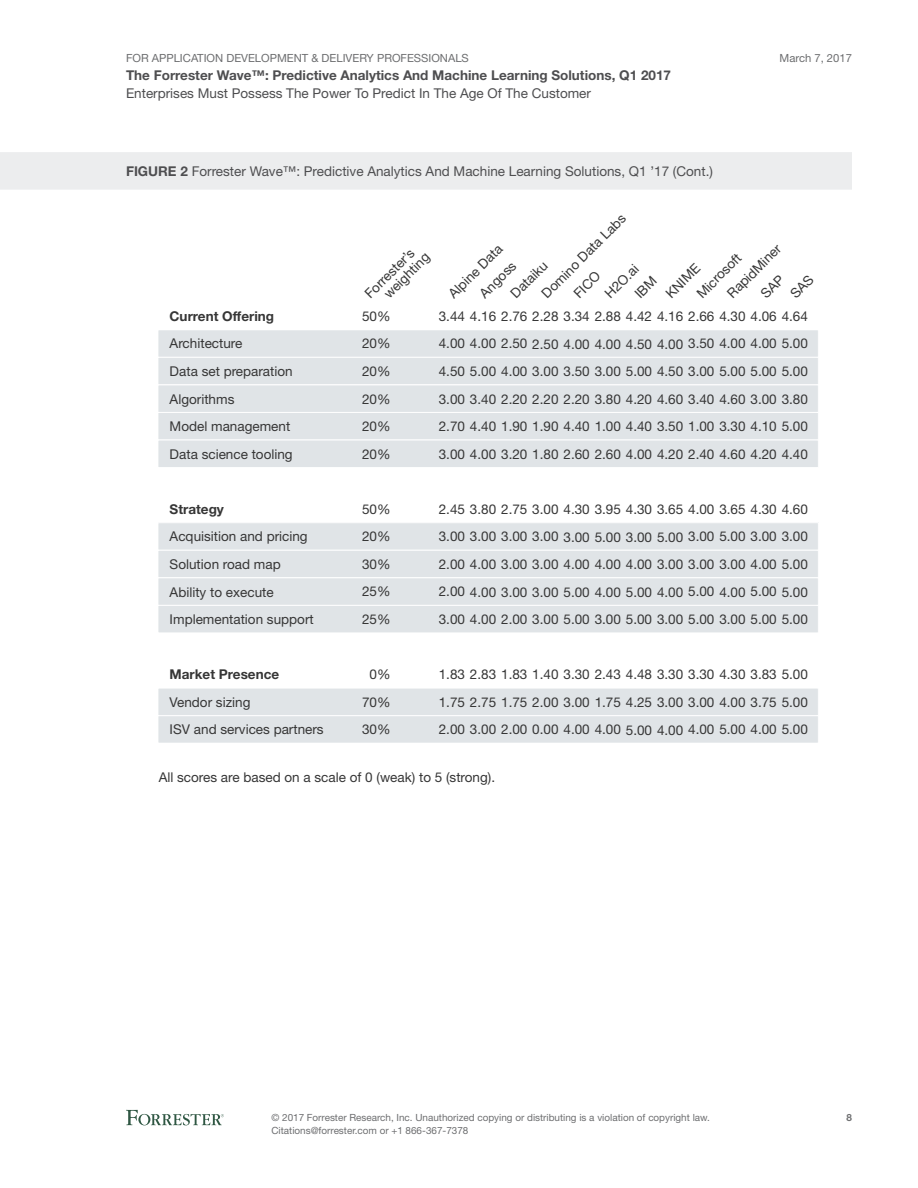
<style>
.page{position:relative;width:918px;height:1188px;background:#fff}
.page>*{position:absolute;margin:0;border:0;box-sizing:border-box;transform-origin:0 0}
.t1{font:13.5px/27.6px "Helvetica Neue LT Std";color:#363636}
.t2{font:13.5px "Helvetica Neue LT Std";color:#4e4e50}
.t3{font:700 13.5px "Helvetica Neue LT Std";color:#4e4e50}
.t4{font:700 13.5px "Helvetica Neue LT Std";color:#363636}
.t5{font:11.25px "Helvetica Neue LT Std";color:#6d6e70}
.t6{font:9.9px/12.8px "Helvetica Neue LT Std";color:#6d6e70}
.t7{font:700 9.9px "Helvetica Neue LT Std";color:#6d6e70}
.s1{font-weight:700}
</style>
<div class="page">
<svg style="left:126px;top:1110px;width:98px;height:15px"></svg>
<div style="left:0;top:152px;width:852px;height:38px;background:#ecedee"></div>
<div style="left:158px;top:330px;width:660px;height:27px;background:#e0e4e7"></div>
<div style="left:158px;top:357px;width:660px;height:28px;background:#e0e4e7"></div>
<div style="left:158px;top:357px;width:661px;height:28px;border:1px solid #fff"></div>
<div style="left:158px;top:385px;width:660px;height:27px;background:#e0e4e7"></div>
<div style="left:158px;top:384px;width:661px;height:29px;border:1px solid #fff"></div>
<div style="left:158px;top:412px;width:660px;height:28px;background:#e0e4e7"></div>
<div style="left:158px;top:412px;width:661px;height:28px;border:1px solid #fff"></div>
<div style="left:158px;top:440px;width:660px;height:28px;background:#e0e4e7"></div>
<div style="left:158px;top:440px;width:661px;height:28px;border:1px solid #fff"></div>
<div style="left:158px;top:523px;width:660px;height:27px;background:#e0e4e7"></div>
<div style="left:158px;top:522px;width:661px;height:29px;border:1px solid #fff"></div>
<div style="left:158px;top:550px;width:660px;height:28px;background:#e0e4e7"></div>
<div style="left:158px;top:550px;width:661px;height:28px;border:1px solid #fff"></div>
<div style="left:158px;top:578px;width:660px;height:27px;background:#e0e4e7"></div>
<div style="left:158px;top:577px;width:661px;height:29px;border:1px solid #fff"></div>
<div style="left:158px;top:605px;width:660px;height:28px;background:#e0e4e7"></div>
<div style="left:158px;top:605px;width:661px;height:28px;border:1px solid #fff"></div>
<div style="left:158px;top:716px;width:660px;height:27px;background:#e0e4e7"></div>
<div style="left:158px;top:688px;width:660px;height:28px;background:#e0e4e7"></div>
<div style="left:158px;top:688px;width:661px;height:28px;border:1px solid #fff"></div>
<p class="t5" style="left:126px;top:51px;width:344px">For Application Development &amp; Delivery Professionals</p>
<p class="t3" style="left:126px;top:67px;width:547px">The Forrester Wave™: Predictive Analytics And Machine Learning Solutions, Q1 2017</p>
<p class="t2" style="left:126px;top:85px;width:467px">Enterprises Must Possess The Power To Predict In The Age Of The Customer</p>
<p class="t2" style="left:126px;top:163px;width:588px"><span class="s1">FIGURE 2</span> Forrester Wave™: Predictive Analytics And Machine Learning Solutions, Q1 ’17 (Cont.)</p>
<p class="t5" style="left:780px;top:51px;width:74px">March 7, 2017</p>
<p class="t4" style="left:170px;top:308px;width:106px">Current Offering</p>
<p class="t1" style="left:170px;top:330px;width:125px">Architecture<br>Data set preparation<br>Algorithms<br>Model management<br>Data science tooling</p>
<p class="t4" style="left:170px;top:501px;width:56px">Strategy</p>
<p class="t1" style="left:170px;top:523px;width:146px">Acquisition and pricing<br>Solution road map<br>Ability to execute<br>Implementation support</p>
<p class="t4" style="left:170px;top:666px;width:111px">Market Presence</p>
<p class="t1" style="left:170px;top:688px;width:156px">Vendor sizing<br>ISV and services partners</p>
<p class="t1" style="left:534px;top:286px;width:114px;rotate:-45deg">Domino Data Labs</p>
<p class="t1" style="left:706px;top:273px;width:71px;line-height:21.6px;text-indent:-22px;rotate:-45deg">Microsoft<br>RapidMiner</p>
<p class="t1" style="left:441px;top:286px;width:71px;rotate:-45deg">Alpine Data</p>
<p class="t1" style="left:372px;top:281px;width:60px;line-height:13.5px;text-indent:-14px;rotate:-45deg">Forrester’s weighting</p>
<p class="t1" style="left:362px;top:302px;width:30px;text-align:justify">50% 20% 20% 20% 20% 20%</p>
<p class="t1" style="left:472px;top:286px;width:47px;rotate:-45deg">Angoss</p>
<p class="t1" style="left:503px;top:286px;width:47px;rotate:-45deg">Dataiku</p>
<p class="t1" style="left:566px;top:286px;width:33px;rotate:-45deg">FICO</p>
<p class="t1" style="left:597px;top:286px;width:43px;rotate:-45deg">H2O.ai</p>
<p class="t1" style="left:658px;top:286px;width:44px;rotate:-45deg">KNIME</p>
<p class="t1" style="left:439px;top:302px;width:371px;text-align:justify">3.44 4.16 2.76 2.28 3.34 2.88 4.42 4.16 2.66 4.30 4.06 4.64<br>4.00 4.00 2.50 2.50 4.00 4.00 4.50 4.00 3.50 4.00 4.00 5.00<br>4.50 5.00 4.00 3.00 3.50 3.00 5.00 4.50 3.00 5.00 5.00 5.00<br>3.00 3.40 2.20 2.20 2.20 3.80 4.20 4.60 3.40 4.60 3.00 3.80<br>2.70 4.40 1.90 1.90 4.40 1.00 4.40 3.50 1.00 3.30 4.10 5.00<br>3.00 4.00 3.20 1.80 2.60 2.60 4.00 4.20 2.40 4.60 4.20 4.40</p>
<p class="t1" style="left:770px;top:273px;width:28px;line-height:20.9px;text-indent:-21px;rotate:-45deg">SAP<br>SAS</p>
<p class="t1" style="left:362px;top:495px;width:30px;text-align:justify">50% 20% 30% 25% 25%</p>
<p class="t1" style="left:362px;top:660px;width:30px;text-align:center">0%<br>70%<br>30%</p>
<p class="t1" style="left:439px;top:495px;width:371px;text-align:justify">2.45 3.80 2.75 3.00 4.30 3.95 4.30 3.65 4.00 3.65 4.30 4.60<br>3.00 3.00 3.00 3.00 3.00 5.00 3.00 5.00 3.00 5.00 3.00 3.00<br>2.00 4.00 3.00 3.00 4.00 4.00 4.00 3.00 3.00 3.00 4.00 5.00<br>2.00 4.00 3.00 3.00 5.00 4.00 5.00 4.00 5.00 4.00 5.00 5.00<br>3.00 4.00 2.00 3.00 5.00 3.00 5.00 3.00 5.00 3.00 5.00 5.00</p>
<p class="t1" style="left:439px;top:660px;width:371px;text-align:justify">1.83 2.83 1.83 1.40 3.30 2.43 4.48 3.30 3.30 4.30 3.83 5.00<br>1.75 2.75 1.75 2.00 3.00 1.75 4.25 3.00 3.00 4.00 3.75 5.00<br>2.00 3.00 2.00 0.00 4.00 4.00 5.00 4.00 4.00 5.00 4.00 5.00</p>
<p class="t1" style="left:159px;top:763px;width:338px">All scores are based on a scale of 0 (weak) to 5 (strong).</p>
<p class="t6" style="left:272px;top:1111px;width:440px">© 2017 Forrester Research, I nc. Unauthorized copying or distributing is a violation of copyright law.<br>Citations@forrester.com or +1 866-367-7378</p>
<p class="t7" style="left:846px;top:1112px;width:7px">8</p>
</div>
